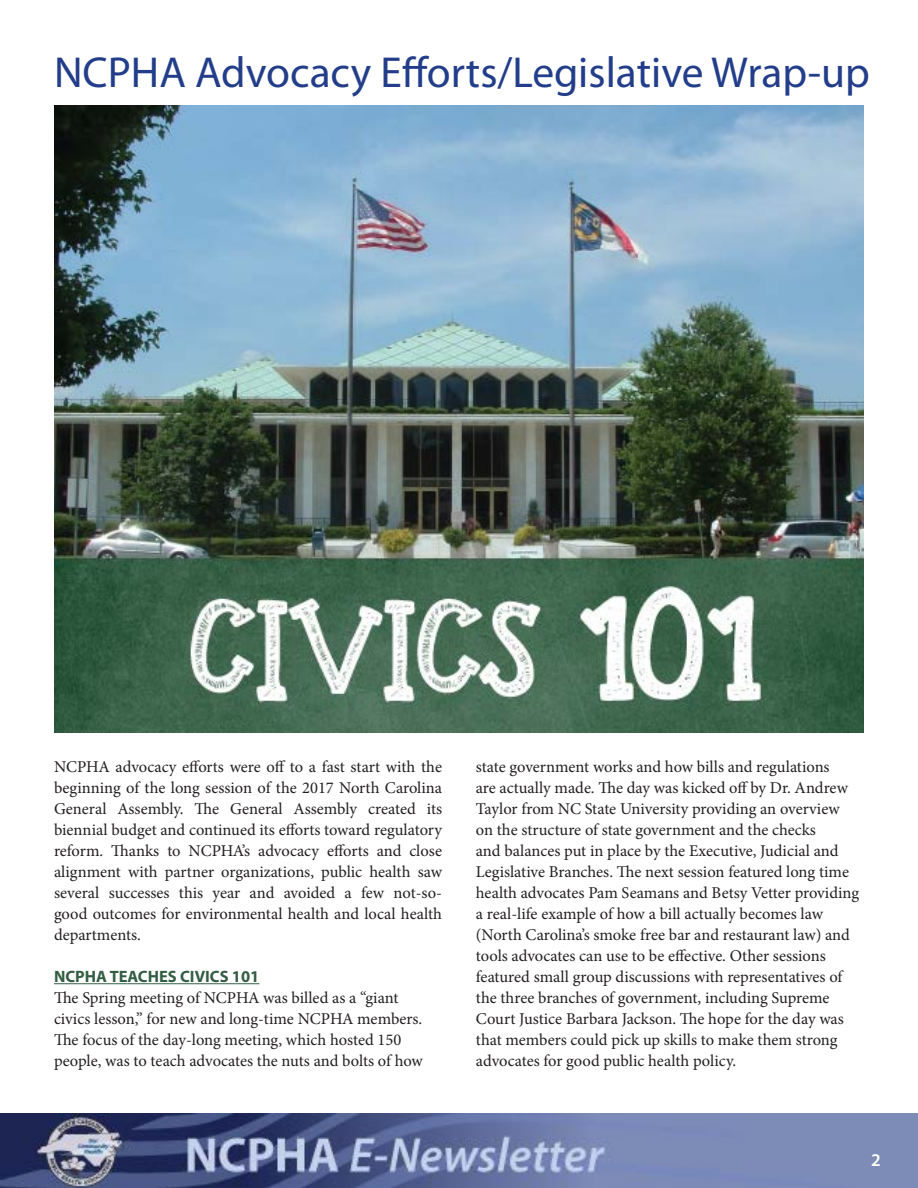
<style>
.page{position:relative;width:918px;height:1188px;background:#fff}
.page>*{position:absolute;margin:0;border:0;box-sizing:border-box;transform-origin:0 0}
.website{font:43.5px "Myriad Pro";color:#223d8a}
.t1{font:600 18px "Myriad Pro";color:#fff}
.body{font:16.5px/21px "Minion Pro";letter-spacing:-.005em;color:#231f20}
.s1{font-family:"Myriad Pro";font-weight:700;color:#335e43}
</style>
<div class="page">
<img style="left:0;top:1113px;width:918px;height:75px">
<hr style="left:54px;top:983px;width:74px;height:1px;background:#335e43">
<hr style="left:128px;top:983px;width:67px;height:1px;background:#335e43">
<hr style="left:195px;top:983px;width:64px;height:1px;background:#335e43">
<img style="left:54px;top:106px;width:810px;height:626px">
<p class="website" style="left:54px;top:45px;width:817px">NCPHA Advocacy Efforts/Legislative Wrap-up</p>
<p class="body" style="left:54px;top:756px;width:390px;text-align:justify">NCPHA advocacy efforts were off to a fast start with the beginning of the long session of the 2017 North Carolina General Assembly. The General Assembly created its biennial budget and continued its efforts toward regulatory reform. Thanks to NCPHA’s advocacy efforts and close alignment with partner organizations, public health saw several successes this year and avoided a few not-so&shy;good outcomes for environmental health and local health departments.</p>
<p class="body" style="left:54px;top:966px;width:370px"><span class="s1">NCPHA TEACHES CIVICS 101<br></span>The Spring meeting of NCPHA was billed as a “giant civics lesson,” for new and long-time NCPHA members.<br>The focus of the day-long meeting, which hosted 150 people, was to teach advocates the nuts and bolts of how</p>
<p class="body" style="left:476px;top:756px;width:385px">state government works and how bills and regulations<br>are actually made. The day was kicked off by Dr. Andrew Taylor from NC State University providing an overview on the structure of state government and the checks<br>and balances put in place by the Executive, Judicial and Legislative Branches. The next session featured long time health advocates Pam Seamans and Betsy Vetter providing a real-life example of how a bill actually becomes law (North Carolina’s smoke free bar and restaurant law) and tools advocates can use to be effective. Other sessions featured small group discussions with representatives of the three branches of government, including Supreme Court Justice Barbara Jackson. The hope for the day was that members could pick up skills to make them strong advocates for good public health policy.</p>
<p class="t1" style="left:871px;top:1148px;width:11px">2</p>
</div>
